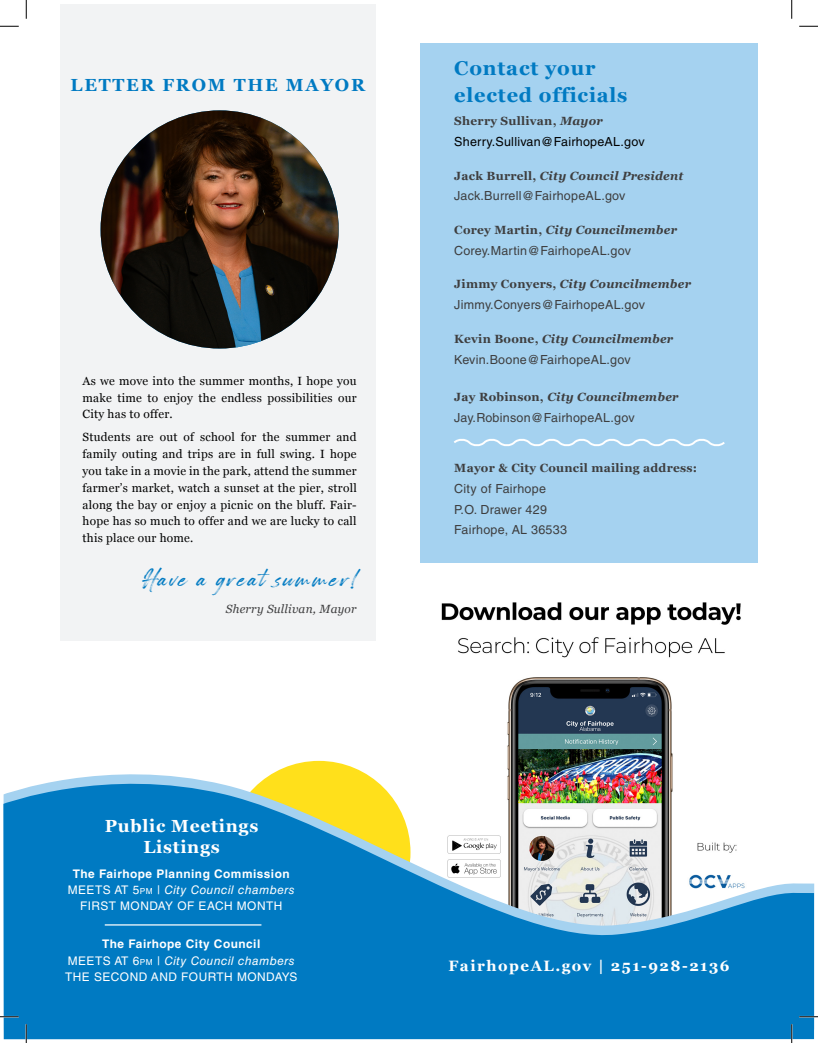
<style>
.page{position:relative;width:818px;height:1043px;background:#fff}
.page>*{position:absolute;margin:0;border:0;box-sizing:border-box;transform-origin:0 0}
.t1{font:25px "Painted Brush Slant";letter-spacing:.1em;color:#007ac2}
.t2{font:700 20px/26.9px "Georgia";letter-spacing:.04em;color:#007ac2}
.t3{font:700 17.5px/20.6px "Georgia";letter-spacing:.04em;color:#fff;text-align:center}
.t4{font:700 17.5px "Georgia";letter-spacing:.1em;color:#007ac2}
.t5{font:700 15px "Georgia";letter-spacing:.1em;color:#fff}
.t6{font:12.5px/20.6px "Helvetica LT Std";letter-spacing:.02em;color:#3e3e3f}
.t7{font:12.5px "Helvetica LT Std";letter-spacing:.02em;color:#000}
.t8{font:11.88px/16.9px "Georgia";letter-spacing:.02em;color:#000;text-align:justify}
.t9{font:11.88px/16.2px "Helvetica LT Std";letter-spacing:.04em;color:#fff;text-align:center}
.t10{font:italic 700 11.88px "Georgia";letter-spacing:.02em;color:#3e3e3f}
.t11{font:700 11.88px "Georgia";letter-spacing:.02em;color:#3e3e3f}
.t12{font:italic 11.88px "Georgia";letter-spacing:.02em;color:#3e3e3f}
.s1{font-weight:700}
.s2{font-size:8.38px}
.s3{font-style:italic}
.s4{font-style:normal}
</style>
<div class="page">
<img style="left:441px;top:602px;width:300px;height:154px">
<img style="left:289px;top:756px;width:384px;height:10px">
<svg style="left:4px;top:766px;width:810px;height:273px;fill:#007ac2"></svg>
<div style="left:60px;top:4px;width:315px;height:636px;background:#f2f3f4"></div>
<div style="left:420px;top:43px;width:338px;height:520px;background:#a5d2f0"></div>
<hr style="left:105px;top:924px;width:156px;height:1px;background:#fff">
<svg style="left:454px;top:439px;width:271px;height:8px"></svg>
<img style="left:101px;top:110px;width:238px;height:238px;border-radius:119px">
<svg style="left:0;top:25px;width:19px;height:2px"></svg>
<svg style="left:799px;top:25px;width:19px;height:2px"></svg>
<svg style="left:0;top:1015px;width:19px;height:2px"></svg>
<svg style="left:799px;top:1015px;width:19px;height:2px"></svg>
<svg style="left:25px;top:0;width:2px;height:19px"></svg>
<svg style="left:25px;top:1024px;width:2px;height:18px"></svg>
<svg style="left:791px;top:0;width:1px;height:19px"></svg>
<svg style="left:790px;top:1024px;width:2px;height:18px"></svg>
<h3 class="t4" style="left:71px;top:72px;width:296px">LETTER FROM THE MAYOR</h3>
<p class="t8" style="left:82px;top:372px;width:276px">As we move into the summer months, I hope you make time to enjoy the endless possibilities our City has to offer.</p>
<p class="t8" style="left:82px;top:428px;width:276px">Students are out of school for the summer and family outing and trips are in full swing. I hope you take in a movie in the park, attend the summer farmer’s market, watch a sunset at the pier, stroll along the bay or enjoy a picnic on the bluff. Fair&shy;hope has so much to offer and we are lucky to call this place our home.</p>
<h1 class="t1" style="left:143px;top:562px;width:215px">Have a great summer!</h1>
<p class="t12" style="left:226px;top:600px;width:132px">Sherry Sullivan, Mayor</p>
<h3 class="t3" style="left:105px;top:814px;width:155px">Public Meetings<br>Listings</h3>
<p class="t9" style="left:68px;top:865px;width:228px"><span class="s1">The Fairhope Planning Commission<br></span>MEETS AT 5<span class="s2">pm</span> | <span class="s3">City Council chambers<br></span>FIRST MONDAY OF EACH MONTH</p>
<p class="t9" style="left:65px;top:935px;width:234px"><span class="s1">The Fairhope City Council<br></span>MEETS AT 6<span class="s2">pm</span> | <span class="s3">City Council chambers<br></span>THE SECOND AND FOURTH MONDAYS</p>
<h2 class="t2" style="left:454px;top:53px;width:175px">Contact your elected officials</h2>
<p class="t11" style="left:454px;top:112px;width:150px">Sherry Sullivan, <span class="s3">Mayor</span></p>
<p class="t7" style="left:454px;top:134px;width:192px">Sherry.Sullivan@FairhopeAL.gov</p>
<p class="t10" style="left:454px;top:167px;width:231px"><span class="s4">Jack Burrell,</span> City Council President</p>
<p class="t6" style="left:454px;top:186px;width:173px">Jack.Burrell@FairhopeAL.gov</p>
<p class="t10" style="left:454px;top:221px;width:224px"><span class="s4">Corey Martin,</span> City Councilmember</p>
<p class="t6" style="left:454px;top:240px;width:178px">Corey.Martin@FairhopeAL.gov</p>
<p class="t10" style="left:454px;top:275px;width:238px"><span class="s4">Jimmy Conyers,</span> City Councilmember</p>
<p class="t6" style="left:454px;top:294px;width:192px">Jimmy.Conyers@FairhopeAL.gov</p>
<p class="t10" style="left:454px;top:330px;width:220px"><span class="s4">Kevin Boone,</span> City Councilmember</p>
<p class="t6" style="left:454px;top:349px;width:178px">Kevin.Boone@FairhopeAL.gov</p>
<p class="t10" style="left:454px;top:388px;width:226px"><span class="s4">Jay Robinson,</span> City Councilmember</p>
<p class="t6" style="left:454px;top:407px;width:182px">Jay.Robinson@FairhopeAL.gov</p>
<p class="t11" style="left:454px;top:459px;width:244px">Mayor &amp; City Council mailing address:</p>
<p class="t6" style="left:454px;top:478px;width:114px">City of Fairhope<br>P.O. Drawer 429<br>Fairhope, AL 36533</p>
<p class="t5" style="left:448px;top:954px;width:283px">FairhopeAL.gov | 251-928-2136</p>
</div>
